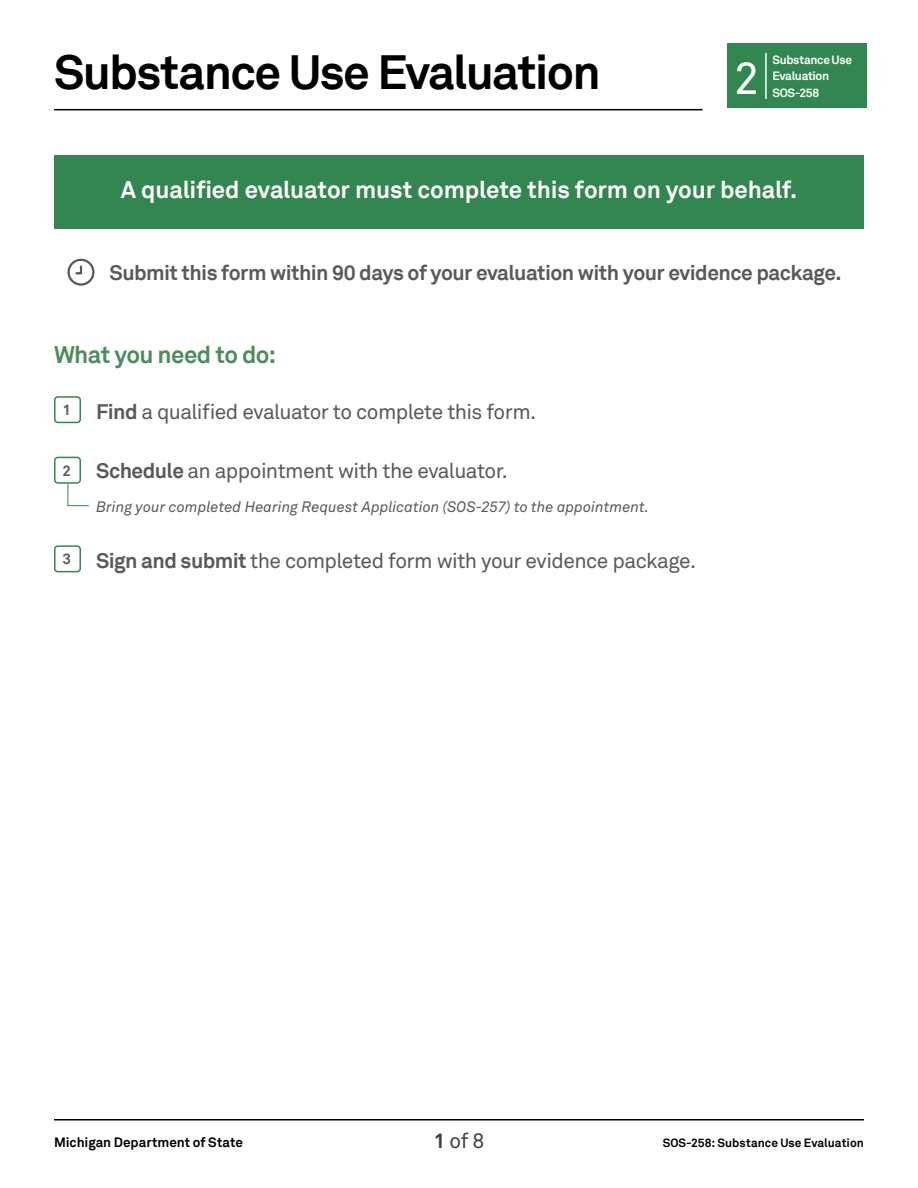
<style>
.page{position:relative;width:918px;height:1188px;background:#fff}
.page>*{position:absolute;margin:0;border:0;box-sizing:border-box;transform-origin:0 0}
.Application_header{font:700 48px "Akkurat";letter-spacing:-.035em;color:#000}
.t1{font:45px "Akkurat Std";color:#fff}
.Subhead{font:700 24px "Akkurat";letter-spacing:-.005em;color:#fff}
.Subhead-2{font:700 24px "Akkurat";letter-spacing:-.025em;color:#4b8e5c}
.Subhead-3{font:21px "Akkurat Std";letter-spacing:-.03em;color:#58595b}
.Subhead-4{font:700 21px "Akkurat";letter-spacing:-.025em;color:#58595b}
.t2{font:21px "Akkurat Std";color:#414042}
.Bulleted_list_-_10_1{font:italic 15px "Akkurat Std";color:#58595b}
.Instruction{font:700 15px "Akkurat";color:#58595b}
.t3{font:700 13.5px "Akkurat";color:#000}
.t4{font:700 12px "Akkurat";letter-spacing:.005em;color:#000}
.t5{font:700 12px/16.5px "Akkurat";letter-spacing:-.025em;color:#fff}
.s1{font-family:"Akkurat";font-weight:700}
</style>
<div class="page">
<hr style="left:54px;top:1119px;width:810px;height:2px;background:#000">
<div style="left:727px;top:44px;width:140px;height:64px;background:#32864f"></div>
<hr style="left:765px;top:53px;width:2px;height:46px;background:#fff">
<hr style="left:54px;top:109px;width:648px;height:1px;background:#000">
<div style="left:54px;top:156px;width:810px;height:73px;background:#32864f"></div>
<svg style="left:67px;top:258px;width:28px;height:28px"></svg>
<div style="left:54px;top:396px;width:27px;height:27px;border:2px solid #32864f;border-radius:3px"></div>
<div style="left:54px;top:457px;width:27px;height:27px;border:2px solid #32864f;border-radius:3px"></div>
<svg style="left:67px;top:483px;width:22px;height:23px"></svg>
<div style="left:54px;top:545px;width:27px;height:27px;border:2px solid #32864f;border-radius:3px"></div>
<p class="Application_header" style="left:54px;top:42px;width:548px">Substance Use Evaluation</p>
<h2 class="t1" style="left:734px;top:52px;width:27px">2</h2>
<p class="t5" style="left:772px;top:51px;width:81px">Substance Use<br>Evaluation</p>
<p class="t5" style="left:772px;top:84px;width:48px">SOS-258</p>
<p class="Subhead" style="left:121px;top:175px;width:678px">A qualified evaluator must complete this form on your behalf.</p>
<p class="Subhead-4" style="left:110px;top:259px;width:734px">Submit this form within 90 days of your evaluation with your evidence package.</p>
<p class="Subhead-2" style="left:54px;top:339px;width:224px">What you need to do:</p>
<p class="Instruction" style="left:62px;top:400px;width:10px">1</p>
<p class="Subhead-3" style="left:96px;top:399px;width:442px"><span class="s1">Find</span> a qualified evaluator to complete this form.</p>
<p class="Instruction" style="left:62px;top:461px;width:10px">2</p>
<p class="Subhead-3" style="left:96px;top:459px;width:413px"><span class="s1">Schedule</span> an appointment with the evaluator.</p>
<p class="Bulleted_list_-_10_1" style="left:96px;top:498px;width:555px">Bring your completed Hearing Request Application (SOS-257) to the appointment.</p>
<p class="Instruction" style="left:62px;top:550px;width:10px">3</p>
<p class="Subhead-3" style="left:96px;top:548px;width:602px"><span class="s1">Sign and submit</span> the completed form with your evidence package.</p>
<p class="t2" style="left:434px;top:1128px;width:52px"><span class="s1">1</span> of 8</p>
<p class="t3" style="left:54px;top:1134px;width:191px">Michigan Department of State</p>
<p class="t4" style="left:663px;top:1135px;width:203px">SOS-258: Substance Use Evaluation</p>
</div>
